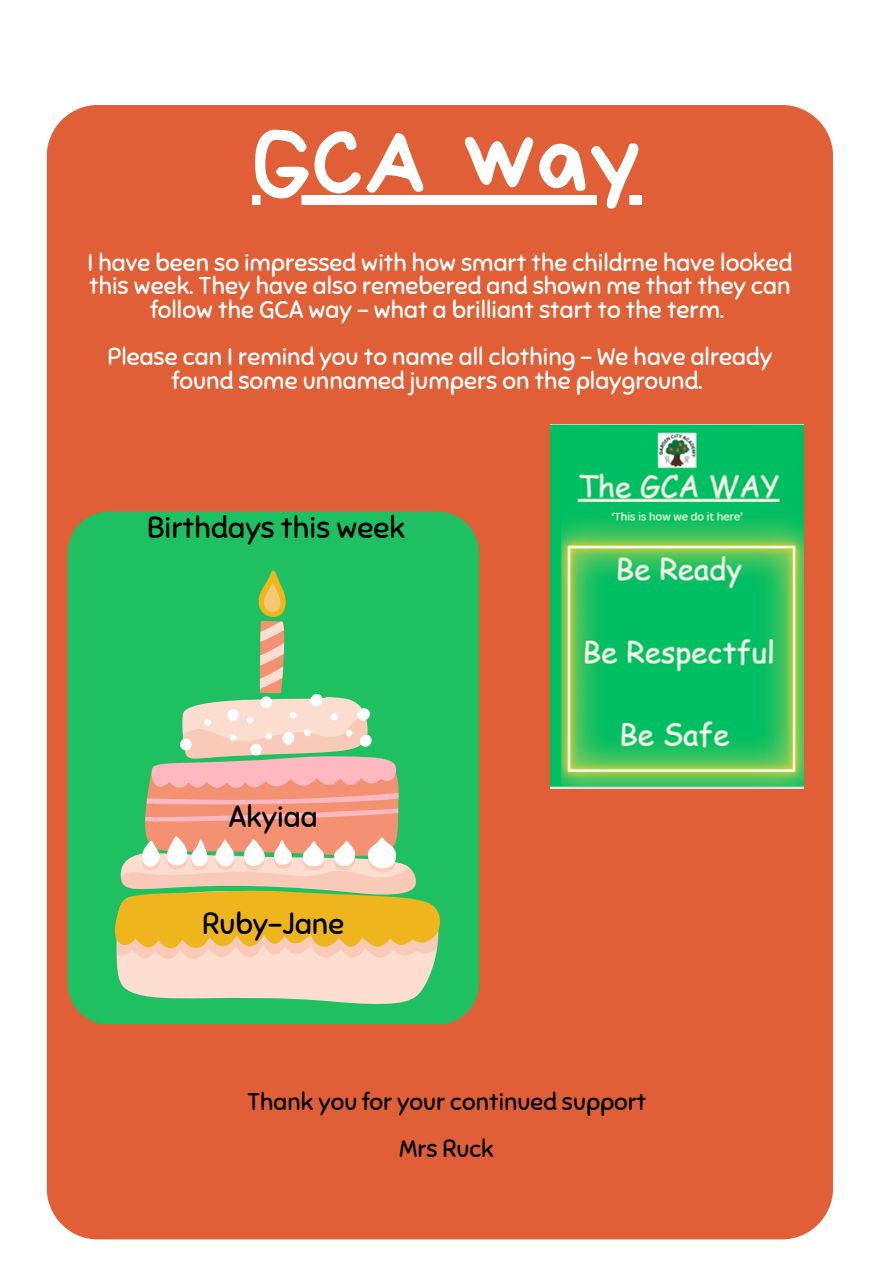
<style>
.page{position:relative;width:894px;height:1264px;background:#fff}
.page>*{position:absolute;margin:0;border:0;box-sizing:border-box;transform-origin:0 0}
.t1{font:96px "Bryndan Write";color:#fff}
.t2{font:30px "Sniglet";color:#000}
.t3{font:29.55px "Sniglet";color:#000}
.t4{font:24.15px/23.7px "Sniglet";color:#fff;text-align:center}
.t5{font:24px "Sniglet";color:#000}
</style>
<div class="page">
<div style="left:47px;top:105px;width:785px;height:1134px;background:#e05f37;border-radius:51px"></div>
<img style="left:550px;top:425px;width:253px;height:363px">
<div style="left:67px;top:511px;width:412px;height:513px;background:#1fc062"></div>
<svg style="left:110px;top:570px;width:333px;height:437px;background:#94c07e"></svg>
<svg style="left:252px;top:195px;width:389px;height:9px;fill:#fff"></svg>
<p class="t1" style="left:252px;top:113px;width:390px">GCA way</p>
<p class="t4" style="left:87px;top:251px;width:706px">I have been so impressed with how smart the childrne have looked this week. They have also remebered and shown me that they can follow the GCA way - what a brilliant start to the term.</p>
<h2 class="t4" style="left:108px;top:345px;width:666px">Please can I remind you to name all clothing - We have already found some unnamed jumpers on the playground.</h2>
<h2 class="t2" style="left:147px;top:509px;width:260px">Birthdays this week</h2>
<p class="t3" style="left:228px;top:798px;width:91px">Akyiaa</p>
<p class="t3" style="left:202px;top:905px;width:143px">Ruby-Jane</p>
<p class="t5" style="left:247px;top:1086px;width:400px">Thank you for your continued support</p>
<h2 class="t5" style="left:399px;top:1134px;width:96px">Mrs Ruck</h2>
</div>
